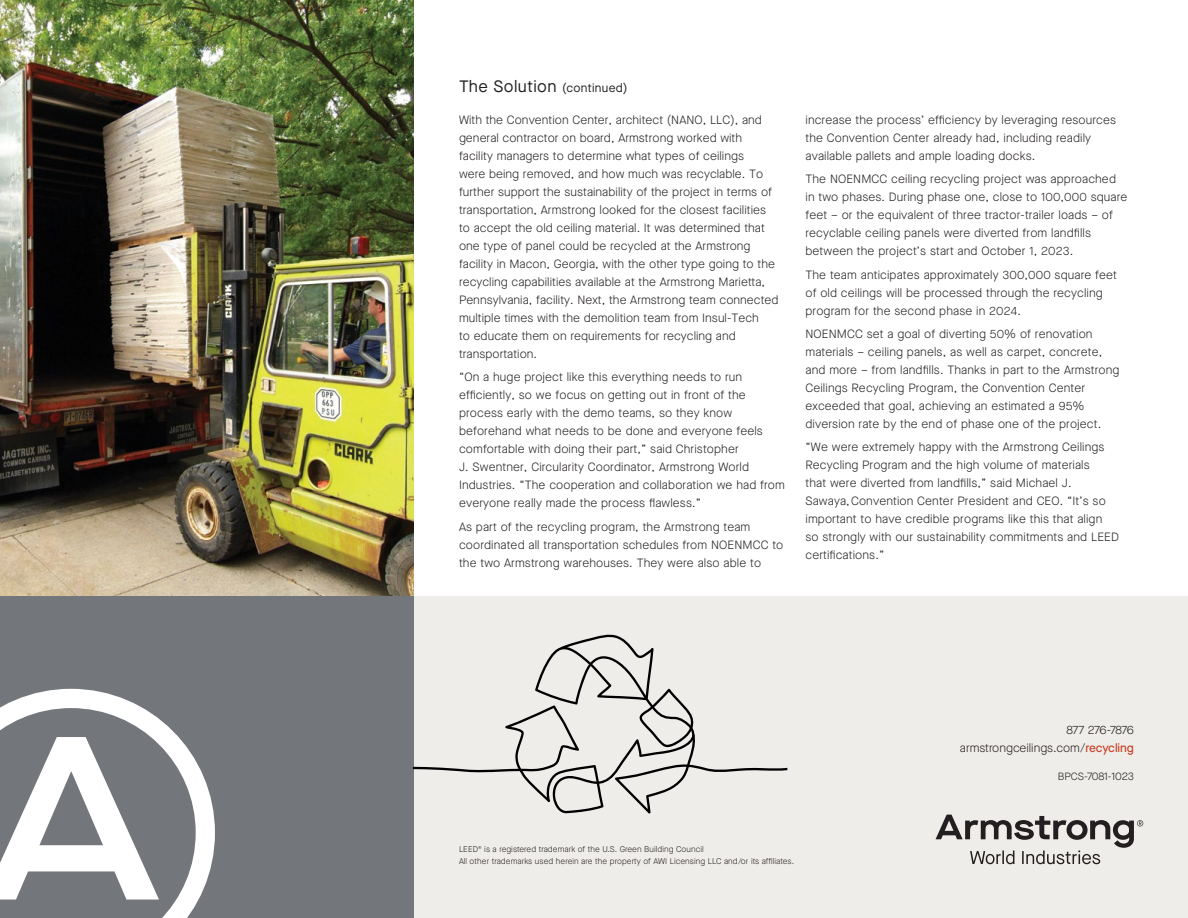
<style>
.page{position:relative;width:1188px;height:918px;background:#fff}
.page>*{position:absolute;margin:0;border:0;box-sizing:border-box;transform-origin:0 0}
.t1{font:16.5px "Maison Neue";letter-spacing:.025em;color:#231f20}
.t2{font:300 12px/18px "Maison Neue";letter-spacing:.01em;color:#231f20}
.t3{font:300 10.5px "Maison Neue";letter-spacing:-.01em;color:#231f20}
.t4{font:300 8.25px/12px "Maison Neue";letter-spacing:.01em;color:#231f20}
.s1{font-size:12px}
.s2{font-weight:500;color:#c64125}
</style>
<div class="page">
<div style="left:413px;top:597px;width:775px;height:321px;background:#efedea"></div>
<img style="left:0;top:0;width:413px;height:597px">
<div style="left:0;top:597px;width:413px;height:321px;background:#73767a"></div>
<svg style="left:0;top:689px;width:215px;height:229px"></svg>
<svg style="left:936px;top:815px;width:207px;height:49px"></svg>
<svg style="left:413px;top:689px;width:122px;height:124px"></svg>
<svg style="left:535px;top:634px;width:252px;height:180px"></svg>
<h1 class="t1" style="left:459px;top:76px;width:170px">The Solution <span class="s1">(continued)</span></h1>
<p class="t2" style="left:459px;top:111px;width:321px">With the Convention Center, architect (NANO, LLC), and general contractor on board, Armstrong worked with facility managers to determine what types of ceilings<br>were being removed, and how much was recyclable. To further support the sustainability of the project in terms of transportation, Armstrong looked for the closest facilities to accept the old ceiling material. It was determined that one type of panel could be recycled at the Armstrong facility in Macon, Georgia, with the other type going to the recycling capabilities available at the Armstrong Marietta, Pennsylvania, facility. Next, the Armstrong team connected multiple times with the demolition team from Insul-Tech<br>to educate them on requirements for recycling and transportation.</p>
<p class="t2" style="left:459px;top:368px;width:327px">“On a huge project like this everything needs to run efficiently, so we focus on getting out in front of the process early with the demo teams, so they know beforehand what needs to be done and everyone feels comfortable with doing their part,” said Christopher<br>J. Swentner, Circularity Coordinator, Armstrong World Industries. “The cooperation and collaboration we had from everyone really made the process flawless.”</p>
<p class="t2" style="left:459px;top:517px;width:326px">As part of the recycling program, the Armstrong team coordinated all transportation schedules from NOENMCC to the two Armstrong warehouses. They were also able to</p>
<p class="t2" style="left:806px;top:111px;width:312px">increase the process’ efficiency by leveraging resources the Convention Center already had, including readily available pallets and ample loading docks.</p>
<p class="t2" style="left:806px;top:170px;width:324px">The NOENMCC ceiling recycling project was approached in two phases. During phase one, close to 100,000 square feet – or the equivalent of three tractor-trailer loads – of recyclable ceiling panels were diverted from landfills between the project’s start and October 1, 2023.</p>
<p class="t2" style="left:806px;top:265px;width:313px">The team anticipates approximately 300,000 square feet of old ceilings will be processed through the recycling program for the second phase in 2024.</p>
<p class="t2" style="left:806px;top:325px;width:316px">NOENMCC set a goal of diverting 50% of renovation materials – ceiling panels, as well as carpet, concrete, and more – from landfills. Thanks in part to the Armstrong Ceilings Recycling Program, the Convention Center exceeded that goal, achieving an estimated a 95% diversion rate by the end of phase one of the project.</p>
<p class="t2" style="left:806px;top:438px;width:315px">“We were extremely happy with the Armstrong Ceilings Recycling Program and the high volume of materials<br>that were diverted from landfills,” said Michael J.<br>Sawaya, Convention Center President and CEO. “It’s so important to have credible programs like this that align<br>so strongly with our sustainability commitments and LEED certifications.”</p>
<p class="t4" style="left:459px;top:843px;width:337px">LEED<sup>®</sup> is a registered trademark of the U.S. Green Building Council<br>All other trademarks used herein are the property of AWI Licensing LLC and/or its affiliates.</p>
<p class="t2" style="left:960px;top:721px;width:176px;text-align:right">877 276-7876 armstrongceilings.com/<span class="s2">recycling</span></p>
<p class="t3" style="left:1058px;top:770px;width:78px">BPCS-7081-1023</p>
</div>
